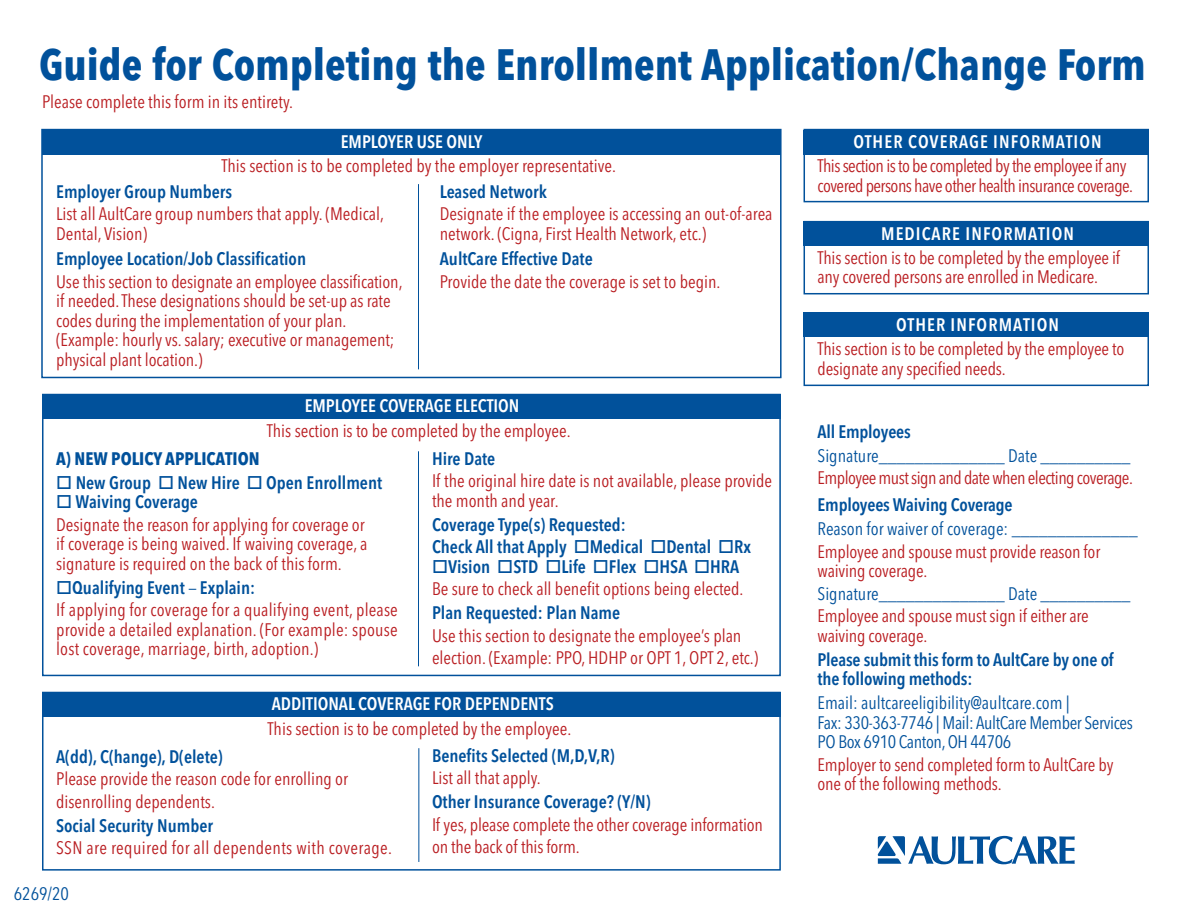
<style>
.page{position:relative;width:1188px;height:918px;background:#fff}
.page>*{position:absolute;margin:0;border:0;box-sizing:border-box;transform-origin:0 0}
.t1{font:700 condensed 43.5px "Avenir Next LT Pro";color:#01519b}
.t2{font:condensed 18px/19.5px "Avenir Next LT Pro";letter-spacing:-.005em;color:#b91d21}
.t3{font:600 condensed 18px/19.5px "Avenir Next LT Pro";color:#01519b}
.t4{font:condensed 18px "Avenir Next LT Pro";color:#01519b}
.t5{font:condensed 18px/19.5px "Avenir Next LT Pro";letter-spacing:-.03em;color:#b91d21}
.t6{font:600 condensed 18px "Avenir Next LT Pro";color:#fff}
.t7{font:condensed 18px/19.5px "Avenir Next LT Pro";letter-spacing:-.02em;color:#01519b}
.t8{font:600 condensed 18px "Avenir Next LT Pro";letter-spacing:.06em;color:#fff}
.t9{font:condensed 18px "Avenir Next LT Pro";letter-spacing:.02em;color:#b91d21}
.t10{font:700 condensed 18px "Avenir Next LT Pro";color:#01519b}
.s1{font-weight:400}
</style>
<div class="page">
<div style="left:42px;top:394px;width:739px;height:25px;background:#01519b"></div>
<div style="left:804px;top:313px;width:345px;height:24px;background:#01519b"></div>
<div style="left:42px;top:692px;width:739px;height:25px;background:#01519b"></div>
<div style="left:42px;top:130px;width:739px;height:24px;background:#01519b"></div>
<div style="left:804px;top:130px;width:345px;height:24px;background:#01519b"></div>
<div style="left:804px;top:221px;width:345px;height:25px;background:#01519b"></div>
<div style="left:41px;top:129px;width:741px;height:249px;border:2px solid #01519b"></div>
<div style="left:42px;top:394px;width:739px;height:282px;border:2px solid #01519b"></div>
<div style="left:42px;top:692px;width:739px;height:179px;border:2px solid #01519b"></div>
<div style="left:804px;top:129px;width:345px;height:73px;border:2px solid #01519b"></div>
<div style="left:804px;top:221px;width:345px;height:73px;border:2px solid #01519b"></div>
<div style="left:804px;top:313px;width:345px;height:73px;border:2px solid #01519b"></div>
<svg style="left:878px;top:836px;width:197px;height:28px"></svg>
<hr style="left:418px;top:184px;width:1px;height:185px;background:#01519b">
<hr style="left:418px;top:451px;width:1px;height:215px;background:#01519b">
<hr style="left:418px;top:748px;width:1px;height:114px;background:#01519b">
<p class="t1" style="left:39px;top:38px;width:1108px">Guide for Completing the Enrollment Application/Change Form</p>
<p class="t2" style="left:42px;top:91px;width:253px">Please complete this form in its entirety.</p>
<p class="t6" style="left:341px;top:131px;width:143px">EMPLOYER USE ONLY</p>
<p class="t2" style="left:222px;top:156px;width:396px">This section is to be completed by the employer representative.</p>
<p class="t3" style="left:56px;top:182px;width:177px">Employer Group Numbers</p>
<p class="t2" style="left:56px;top:204px;width:329px">List all AultCare group numbers that apply. (Medical,<br>Dental, Vision)</p>
<p class="t3" style="left:56px;top:249px;width:251px">Employee Location/Job Classification</p>
<p class="t2" style="left:56px;top:272px;width:348px">Use this section to designate an employee classification, if needed. These designations should be set-up as rate codes during the implementation of your plan.</p>
<p class="t2" style="left:56px;top:330px;width:340px">(Example: hourly vs. salary; executive or management; physical plant location.)</p>
<p class="t3" style="left:440px;top:182px;width:109px">Leased Network</p>
<p class="t2" style="left:440px;top:204px;width:334px">Designate if the employee is accessing an out-of-area network. (Cigna, First Health Network, etc.)</p>
<p class="t3" style="left:440px;top:249px;width:154px">AultCare Effective Date</p>
<p class="t2" style="left:440px;top:272px;width:282px">Provide the date the coverage is set to begin.</p>
<p class="t6" style="left:305px;top:395px;width:216px">EMPLOYEE COVERAGE ELECTION</p>
<p class="t2" style="left:267px;top:421px;width:305px">This section is to be completed by the employee.</p>
<p class="t10" style="left:56px;top:448px;width:205px">A) NEW POLICY APPLICATION</p>
<p class="t3" style="left:56px;top:473px;width:328px">□ New Group □ New Hire □ Open Enrollment</p>
<p class="t3" style="left:56px;top:492px;width:143px">□ Waiving Coverage</p>
<p class="t2" style="left:56px;top:515px;width:313px">Designate the reason for applying for coverage or if coverage is being waived. If waiving coverage, a signature is required on the back of this form.</p>
<p class="t3" style="left:56px;top:578px;width:201px">□Qualifying Event <span class="s1">—</span> Explain:</p>
<p class="t2" style="left:56px;top:600px;width:343px;text-align:justify">If applying for coverage for a qualifying event, please provide a detailed explanation. (For example: spouse lost coverage, marriage, birth, adoption.)</p>
<p class="t3" style="left:432px;top:449px;width:65px">Hire Date</p>
<p class="t2" style="left:432px;top:471px;width:342px">If the original hire date is not available, please provide the month and year.</p>
<p class="t3" style="left:432px;top:515px;width:195px">Coverage Type(s) Requested:</p>
<p class="t3" style="left:432px;top:537px;width:321px">Check All that Apply □Medical □Dental □Rx</p>
<p class="t3" style="left:432px;top:557px;width:309px">□Vision □STD □Life □Flex □HSA □HRA</p>
<p class="t2" style="left:432px;top:579px;width:313px">Be sure to check all benefit options being elected.</p>
<p class="t3" style="left:432px;top:603px;width:190px">Plan Requested: Plan Name</p>
<p class="t2" style="left:432px;top:624px;width:328px;line-height:22.5px">Use this section to designate the employee’s plan election. (Example: PPO, HDHP or OPT 1, OPT 2, etc.)</p>
<p class="t6" style="left:272px;top:693px;width:283px">ADDITIONAL COVERAGE FOR DEPENDENTS</p>
<p class="t2" style="left:268px;top:719px;width:305px">This section is to be completed by the employee.</p>
<p class="t3" style="left:432px;top:746px;width:184px">Benefits Selected (M,D,V,R)</p>
<p class="t2" style="left:432px;top:768px;width:110px">List all that apply.</p>
<p class="t3" style="left:432px;top:792px;width:220px">Other Insurance Coverage? (Y/N)</p>
<p class="t2" style="left:432px;top:813px;width:333px;line-height:22.5px">If yes, please complete the other coverage information on the back of this form.</p>
<p class="t3" style="left:56px;top:747px;width:168px">A(dd), C(hange), D(elete)</p>
<p class="t2" style="left:56px;top:768px;width:294px;line-height:22.5px">Please provide the reason code for enrolling or disenrolling dependents.</p>
<p class="t3" style="left:56px;top:816px;width:158px">Social Security Number</p>
<p class="t9" style="left:56px;top:837px;width:337px">SSN are required for all dependents with coverage.</p>
<p class="t4" style="left:14px;top:883px;width:57px">6269/20</p>
<p class="t8" style="left:854px;top:131px;width:250px">OTHER COVERAGE INFORMATION</p>
<p class="t5" style="left:818px;top:156px;width:317px">This section is to be completed by the employee if any covered persons have other health insurance coverage.</p>
<p class="t8" style="left:881px;top:223px;width:194px">MEDICARE INFORMATION</p>
<p class="t2" style="left:818px;top:248px;width:304px">This section is to be completed by the employee if any covered persons are enrolled in Medicare.</p>
<p class="t8" style="left:896px;top:314px;width:164px">OTHER INFORMATION</p>
<p class="t2" style="left:818px;top:339px;width:308px">This section is to be completed by the employee to designate any specified needs.</p>
<p class="t3" style="left:818px;top:422px;width:95px">All Employees</p>
<p class="t4" style="left:818px;top:445px;width:315px">Signature______________ Date __________</p>
<p class="t5" style="left:818px;top:468px;width:317px">Employee must sign and date when electing coverage.</p>
<p class="t3" style="left:818px;top:495px;width:197px">Employees Waiving Coverage</p>
<p class="t4" style="left:818px;top:518px;width:322px">Reason for waiver of coverage: ______________</p>
<p class="t2" style="left:818px;top:542px;width:284px">Employee and spouse must provide reason for waiving coverage.</p>
<p class="t4" style="left:818px;top:583px;width:315px">Signature______________ Date __________</p>
<p class="t2" style="left:818px;top:606px;width:273px">Employee and spouse must sign if either are waiving coverage.</p>
<p class="t3" style="left:818px;top:650px;width:298px">Please submit this form to AultCare by one of the following methods:</p>
<p class="t4" style="left:818px;top:692px;width:254px">Email: aultcareeligibility@aultcare.com |</p>
<p class="t7" style="left:818px;top:713px;width:317px">Fax: 330-363-7746 | Mail: AultCare Member Services<br>PO Box 6910 Canton, OH 44706</p>
<p class="t2" style="left:818px;top:755px;width:297px">Employer to send completed form to AultCare by one of the following methods.</p>
</div>
